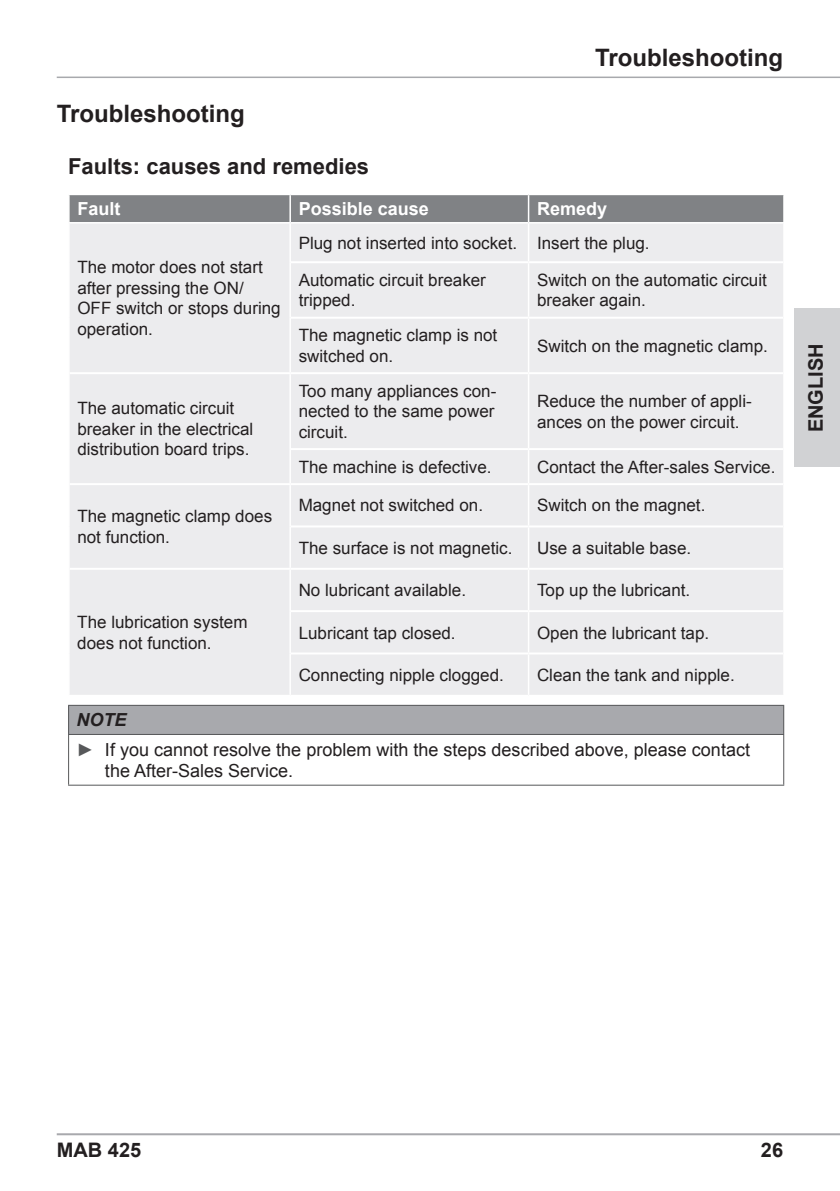
<style>
.page{position:relative;width:840px;height:1191px;background:#fff}
.page>*{position:absolute;margin:0;border:0;box-sizing:border-box;transform-origin:0 0}
.t1{font:700 24px "Arial";color:#231f20}
.t2{font:700 22px "Arial";color:#231f20}
.t3{font:700 20px "Arial";color:#231f20}
.t4{font:700 20px "Arial";color:#231f20}
.t5{font:18px/29.2px "Arial";color:#231f20}
.t6{font:700 18px "Arial";color:#fff}
.t7{font:17px/20.4px "Arial";color:#231f20}
.s1{font-weight:700;font-style:italic}
.s2{color:#57585a}
</style>
<div class="page">
<hr style="left:57px;top:1133px;width:782px;height:2px;background:#a8a9ad">
<hr style="left:57px;top:77px;width:782px;height:1px;background:#a8a9ad">
<div style="left:794px;top:308px;width:45px;height:159px;background:#d1d2d4"></div>
<div style="left:70px;top:195px;width:712px;height:27px;background:#808285"></div>
<div style="left:70px;top:224px;width:712px;height:471px;background:#ececee"></div>
<hr style="left:289px;top:223px;width:2px;height:39px;background:#fff">
<hr style="left:527px;top:223px;width:2px;height:38px;background:#fff">
<hr style="left:289px;top:262px;width:2px;height:56px;background:#fff">
<hr style="left:527px;top:263px;width:2px;height:54px;background:#fff">
<hr style="left:289px;top:318px;width:2px;height:54px;background:#fff">
<hr style="left:527px;top:319px;width:2px;height:53px;background:#fff">
<hr style="left:289px;top:374px;width:2px;height:75px;background:#fff">
<hr style="left:527px;top:374px;width:2px;height:74px;background:#fff">
<hr style="left:289px;top:449px;width:2px;height:34px;background:#fff">
<hr style="left:527px;top:450px;width:2px;height:33px;background:#fff">
<hr style="left:289px;top:485px;width:2px;height:41px;background:#fff">
<hr style="left:527px;top:485px;width:2px;height:40px;background:#fff">
<hr style="left:289px;top:526px;width:2px;height:42px;background:#fff">
<hr style="left:527px;top:527px;width:2px;height:41px;background:#fff">
<hr style="left:289px;top:570px;width:2px;height:41px;background:#fff">
<hr style="left:527px;top:570px;width:2px;height:40px;background:#fff">
<hr style="left:289px;top:611px;width:2px;height:42px;background:#fff">
<hr style="left:527px;top:612px;width:2px;height:40px;background:#fff">
<hr style="left:289px;top:653px;width:2px;height:42px;background:#fff">
<hr style="left:527px;top:654px;width:2px;height:41px;background:#fff">
<hr style="left:291px;top:261px;width:237px;height:2px;background:#fff">
<hr style="left:528px;top:261px;width:254px;height:2px;background:#fff">
<hr style="left:291px;top:317px;width:237px;height:2px;background:#fff">
<hr style="left:528px;top:317px;width:254px;height:2px;background:#fff">
<hr style="left:70px;top:372px;width:220px;height:2px;background:#fff">
<hr style="left:290px;top:372px;width:238px;height:2px;background:#fff">
<hr style="left:528px;top:372px;width:254px;height:2px;background:#fff">
<hr style="left:291px;top:448px;width:237px;height:2px;background:#fff">
<hr style="left:528px;top:448px;width:254px;height:2px;background:#fff">
<hr style="left:70px;top:483px;width:220px;height:2px;background:#fff">
<hr style="left:290px;top:483px;width:238px;height:2px;background:#fff">
<hr style="left:528px;top:483px;width:254px;height:2px;background:#fff">
<hr style="left:291px;top:525px;width:237px;height:2px;background:#fff">
<hr style="left:528px;top:525px;width:254px;height:2px;background:#fff">
<hr style="left:70px;top:568px;width:220px;height:2px;background:#fff">
<hr style="left:290px;top:568px;width:238px;height:2px;background:#fff">
<hr style="left:528px;top:568px;width:254px;height:2px;background:#fff">
<hr style="left:291px;top:610px;width:237px;height:2px;background:#fff">
<hr style="left:528px;top:610px;width:254px;height:2px;background:#fff">
<hr style="left:291px;top:652px;width:237px;height:2px;background:#fff">
<hr style="left:528px;top:652px;width:254px;height:2px;background:#fff">
<hr style="left:289px;top:195px;width:2px;height:27px;background:#fff">
<hr style="left:527px;top:195px;width:2px;height:27px;background:#fff">
<div style="left:69px;top:705px;width:714px;height:29px;background:#a8a9ad"></div>
<hr style="left:68px;top:705px;width:715px;height:1px;background:#57585a">
<svg style="left:68px;top:706px;width:1px;height:28px"></svg>
<hr style="left:68px;top:734px;width:715px;height:1px;background:#57585a">
<hr style="left:68px;top:735px;width:1px;height:49px;background:#57585a">
<hr style="left:782px;top:735px;width:1px;height:49px;background:#57585a">
<hr style="left:68px;top:784px;width:715px;height:1px;background:#57585a">
<h1 class="t1" style="left:594px;top:42px;width:190px">Troubleshooting</h1>
<h1 class="t1" style="left:57px;top:97px;width:190px">Troubleshooting</h1>
<p class="t2" style="left:68px;top:152px;width:302px">Faults: causes and remedies</p>
<p class="t6" style="left:77px;top:197px;width:45px">Fault</p>
<p class="t6" style="left:298px;top:197px;width:132px">Possible cause</p>
<p class="t6" style="left:536px;top:197px;width:72px">Remedy</p>
<p class="t7" style="left:77px;top:257px;width:205px">The motor does not start after pressing the ON/<br>OFF switch or stops during operation.</p>
<p class="t7" style="left:77px;top:398px;width:177px">The automatic circuit breaker in the electrical distribution board trips.</p>
<p class="t7" style="left:77px;top:506px;width:196px">The magnetic clamp does not function.</p>
<p class="t7" style="left:298px;top:224px;width:352px;line-height:37.4px">Plug not inserted into socket. Insert the plug.<br>Automatic circuit breaker</p>
<p class="t7" style="left:298px;top:290px;width:58px">tripped.</p>
<p class="t7" style="left:536px;top:270px;width:231px">Switch on the automatic circuit breaker again.</p>
<p class="t7" style="left:298px;top:325px;width:200px">The magnetic clamp is not switched on.</p>
<p class="t7" style="left:536px;top:336px;width:232px">Switch on the magnetic clamp.</p>
<p class="t7" style="left:298px;top:381px;width:199px;text-align:justify">Too many appliances con&shy;nected to the same power circuit.</p>
<p class="t7" style="left:536px;top:391px;width:216px">Reduce the number of appli&shy;ances on the power circuit.</p>
<p class="t7" style="left:298px;top:457px;width:194px">The machine is defective.</p>
<p class="t7" style="left:536px;top:457px;width:240px">Contact the After-sales Service.</p>
<p class="t7" style="left:298px;top:495px;width:186px">Magnet not switched on.</p>
<p class="t7" style="left:536px;top:495px;width:170px">Switch on the magnet.</p>
<p class="t7" style="left:298px;top:538px;width:215px">The surface is not magnetic.</p>
<p class="t7" style="left:536px;top:538px;width:156px">Use a suitable base.</p>
<p class="t7" style="left:298px;top:580px;width:169px">No lubricant available.</p>
<p class="t7" style="left:536px;top:580px;width:155px">Top up the lubricant.</p>
<p class="t7" style="left:298px;top:622px;width:158px">Lubricant tap closed.</p>
<p class="t7" style="left:536px;top:622px;width:173px">Open the lubricant tap.</p>
<p class="t7" style="left:298px;top:665px;width:207px">Connecting nipple clogged.</p>
<p class="t7" style="left:536px;top:665px;width:199px">Clean the tank and nipple.</p>
<p class="t5" style="left:77px;top:705px;width:674px"><span class="s1">NOTE<br></span><span class="s2">►</span> If you cannot resolve the problem with the steps described above, please contact</p>
<p class="t5" style="left:105px;top:756px;width:190px">the After-Sales Service.</p>
<p class="t7" style="left:77px;top:612px;width:172px">The lubrication system does not function.</p>
<p class="t3" style="left:802px;top:432px;width:90px;rotate:-90deg">ENGLISH</p>
<p class="t3" style="left:57px;top:1137px;width:86px">MAB 425</p>
<p class="t4" style="left:760px;top:1137px;width:24px">26</p>
</div>
